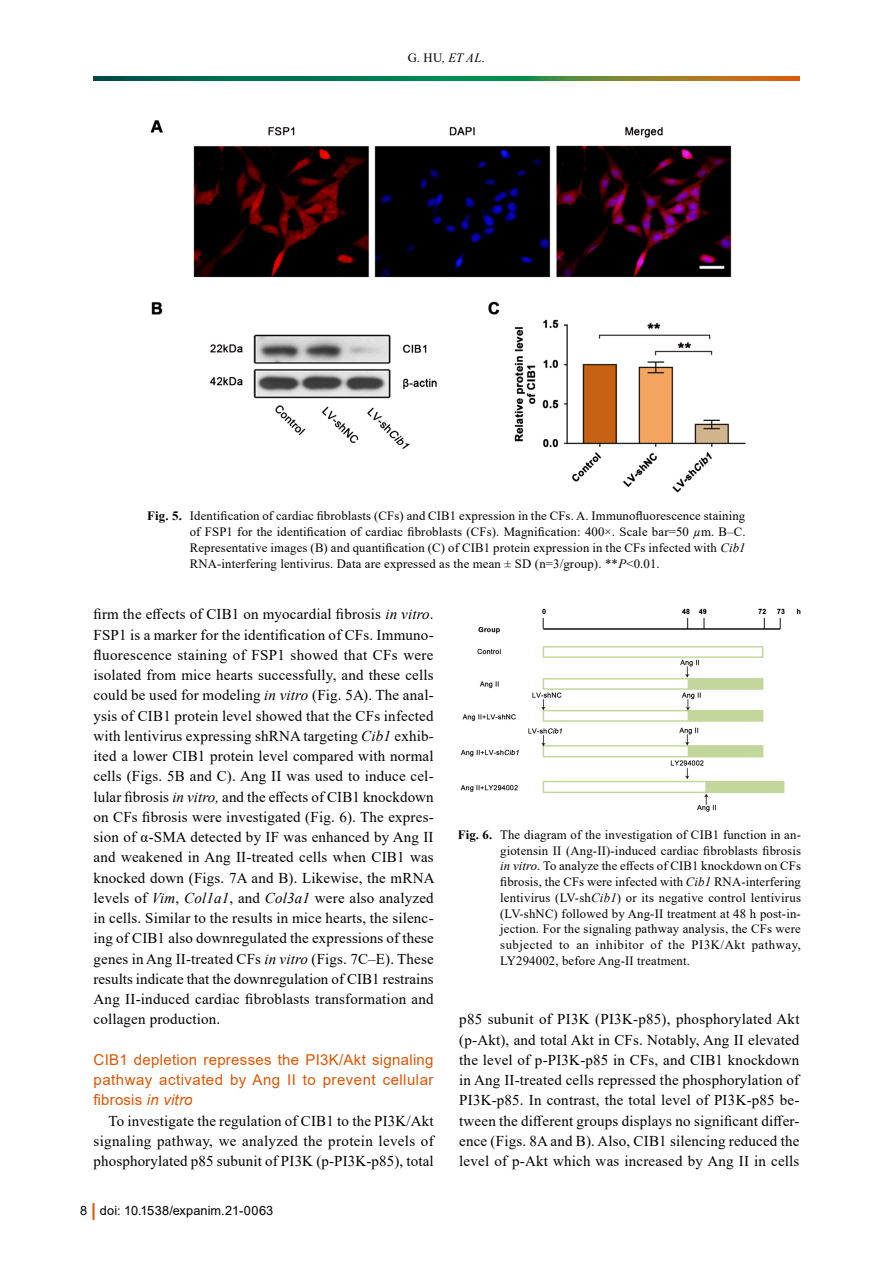
<style>
.page{position:relative;width:893px;height:1263px;background:#fff}
.page>*{position:absolute;margin:0;border:0;box-sizing:border-box;transform-origin:0 0}
.t1{font:15px/20.2px "Times New Roman";letter-spacing:.01em;color:#000;text-align:justify}
.t2{font:15px/20.2px "Arial";letter-spacing:.03em;color:#e15400;text-align:justify}
.t3{font:12.75px/15.8px "Times New Roman";letter-spacing:.01em;color:#000;text-align:justify}
.t4{font:12.75px "Arial";letter-spacing:.01em;color:#000}
.t5{font:italic 12.75px "Times New Roman";color:#000}
.s1{font-style:normal}
.s2{font-weight:700}
.s3{font-style:italic}
.s4{font-weight:700;font-size:18px;color:#e15400}
</style>
<div class="page">
<svg style="left:94px;top:77px;width:705px;height:4px"></svg>
<img style="left:150px;top:120px;width:596px;height:373px">
<img style="left:461px;top:608px;width:340px;height:203px">
<p class="t5" style="left:408px;top:49px;width:79px"><span class="s1">G. HU</span>, ET AL.</p>
<p class="t3" style="left:190px;top:508px;width:557px;text-indent:-42px"><span class="s2">Fig. 5.</span> Identification of cardiac fibroblasts (CFs) and CIB1 expression in the CFs. A. Immunofluorescence staining of FSP1 for the identification of cardiac fibroblasts (CFs). Magnification: 400×. Scale bar=50 <span class="s3">µ</span>m. B–C.<br>Representative images (B) and quantification (C) of CIB1 protein expression in the CFs infected with <span class="s3">Cib1<br></span>RNA-interfering lentivirus. Data are expressed as the mean ± SD (n=3/group). **<span class="s3">P</span>&lt;0.01.</p>
<p class="t1" style="left:94px;top:604px;width:342px;text-align:left">firm the effects of CIB1 on myocardial fibrosis <span class="s3">in vitro</span>.<br>FSP1 is a marker for the identification of CFs. Immuno&shy;fluorescence staining of FSP1 showed that CFs were isolated from mice hearts successfully, and these cells could be used for modeling <span class="s3">in vitro</span> (Fig. 5A). The anal&shy;ysis of CIB1 protein level showed that the CFs infected with lentivirus expressing shRNA targeting <span class="s3">Cib1</span> exhib&shy;ited a lower CIB1 protein level compared with normal cells (Figs. 5B and C). Ang II was used to induce cel&shy;lular fibrosis <span class="s3">in vitro,</span> and the effects of CIB1 knockdown on CFs fibrosis were investigated (Fig. 6). The expres&shy;sion of α-SMA detected by IF was enhanced by Ang II and weakened in Ang II-treated cells when CIB1 was knocked down (Figs. 7A and B). Likewise, the mRNA levels of <span class="s3">Vim</span>, <span class="s3">Col1a1</span>, and <span class="s3">Col3a1</span> were also analyzed in cells. Similar to the results in mice hearts, the silenc&shy;ing of CIB1 also downregulated the expressions of these genes in Ang II-treated CFs <span class="s3">in vitro</span> (Figs. 7C–E). These results indicate that the downregulation of CIB1 restrains Ang II-induced cardiac fibroblasts transformation and collagen production.</p>
<p class="t2" style="left:94px;top:1049px;width:342px">CIB1 depletion represses the PI3K/Akt signaling pathway activated by Ang II to prevent cellular fibrosis <span class="s3">in vitro</span></p>
<p class="t1" style="left:94px;top:1110px;width:342px;text-indent:15px">To investigate the regulation of CIB1 to the PI3K/Akt signaling pathway, we analyzed the protein levels of phosphorylated p85 subunit of PI3K (p-PI3K-p85), total</p>
<p class="t4" style="left:80px;top:1202px;width:195px">8 <span class="s4">|</span> doi: 10.1538/expanim.21-0063</p>
<p class="t3" style="left:500px;top:826px;width:302px;text-indent:-42px"><span class="s2">Fig. 6.</span> The diagram of the investigation of CIB1 function in an&shy;giotensin II (Ang-II)-induced cardiac fibroblasts fibrosis <span class="s3">in vitro</span>. To analyze the effects of CIB1 knockdown on CFs fibrosis, the CFs were infected with <span class="s3">Cib1</span> RNA-interfering lentivirus (LV-sh<span class="s3">Cib1</span>) or its negative control lentivirus (LV-shNC) followed by Ang-II treatment at 48 h post-in&shy;jection. For the signaling pathway analysis, the CFs were subjected to an inhibitor of the PI3K/Akt pathway, LY294002, before Ang-II treatment.</p>
<p class="t1" style="left:459px;top:1009px;width:342px">p85 subunit of PI3K (PI3K-p85), phosphorylated Akt (p-Akt), and total Akt in CFs. Notably, Ang II elevated the level of p-PI3K-p85 in CFs, and CIB1 knockdown in Ang II-treated cells repressed the phosphorylation of PI3K-p85. In contrast, the total level of PI3K-p85 be&shy;tween the different groups displays no significant differ&shy;ence (Figs. 8A and B). Also, CIB1 silencing reduced the level of p-Akt which was increased by Ang II in cells</p>
</div>
